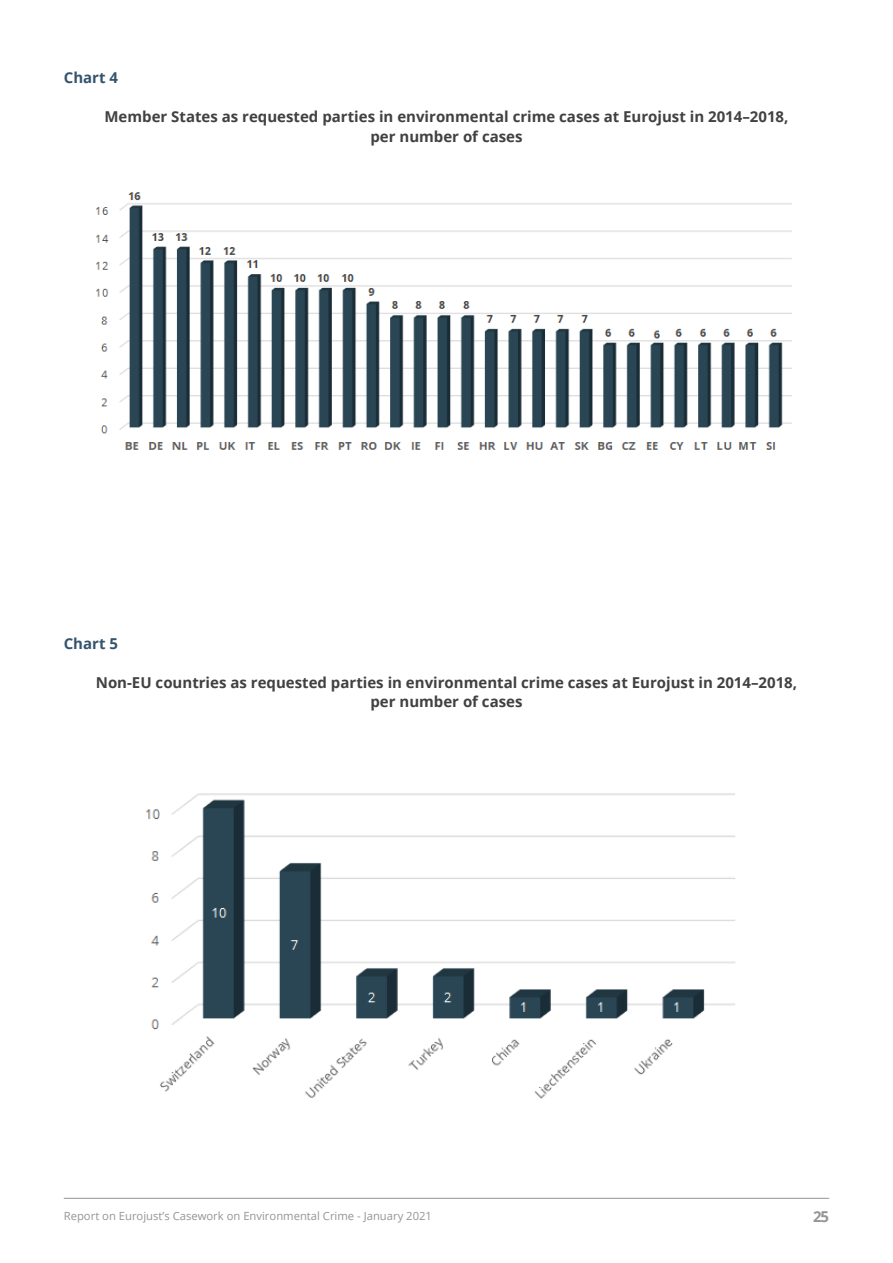
<style>
.page{position:relative;width:893px;height:1263px;background:#fff}
.page>*{position:absolute;margin:0;border:0;box-sizing:border-box;transform-origin:0 0}
.t1{font:700 24px "Open Sans";letter-spacing:-.02em;color:#595959}
.t2{font:700 21.6px "Cambria";letter-spacing:-.015em;color:#595959}
.t3{font:700 15px/19.5px "Open Sans";color:#414042;text-align:center}
.t4{font:700 15px "Open Sans";color:#34546c}
.t5{font:700 15px "Open Sans";color:#939598}
.t6{font:11.25px "Open Sans";color:#939598}
</style>
<div class="page">
<hr style="left:64px;top:1198px;width:765px;height:1px;background:#939598">
<img style="left:96px;top:192px;width:696px;height:258px">
<img style="left:146px;top:793px;width:590px;height:306px">
<p class="t4" style="left:64px;top:67px;width:56px">Chart 4</p>
<p class="t3" style="left:104px;top:107px;width:686px">Member States as requested parties in environmental crime cases at Eurojust in 2014–2018, per number of cases</p>
<h2 class="t2" style="left:271px;top:96px;width:357px">Member States as requested parties</h2>
<p class="t4" style="left:64px;top:633px;width:56px">Chart 5</p>
<p class="t3" style="left:96px;top:672px;width:703px">Non-EU countries as requested parties in environmental crime cases at Eurojust in 2014–2018, per number of cases</p>
<h1 class="t1" style="left:290px;top:668px;width:311px">2018, per number of cases</h1>
<p class="t6" style="left:64px;top:1208px;width:370px">Report on Eurojust’s Casework on Environmental Crime - January 2021</p>
<p class="t5" style="left:813px;top:1205px;width:18px">25</p>
</div>
